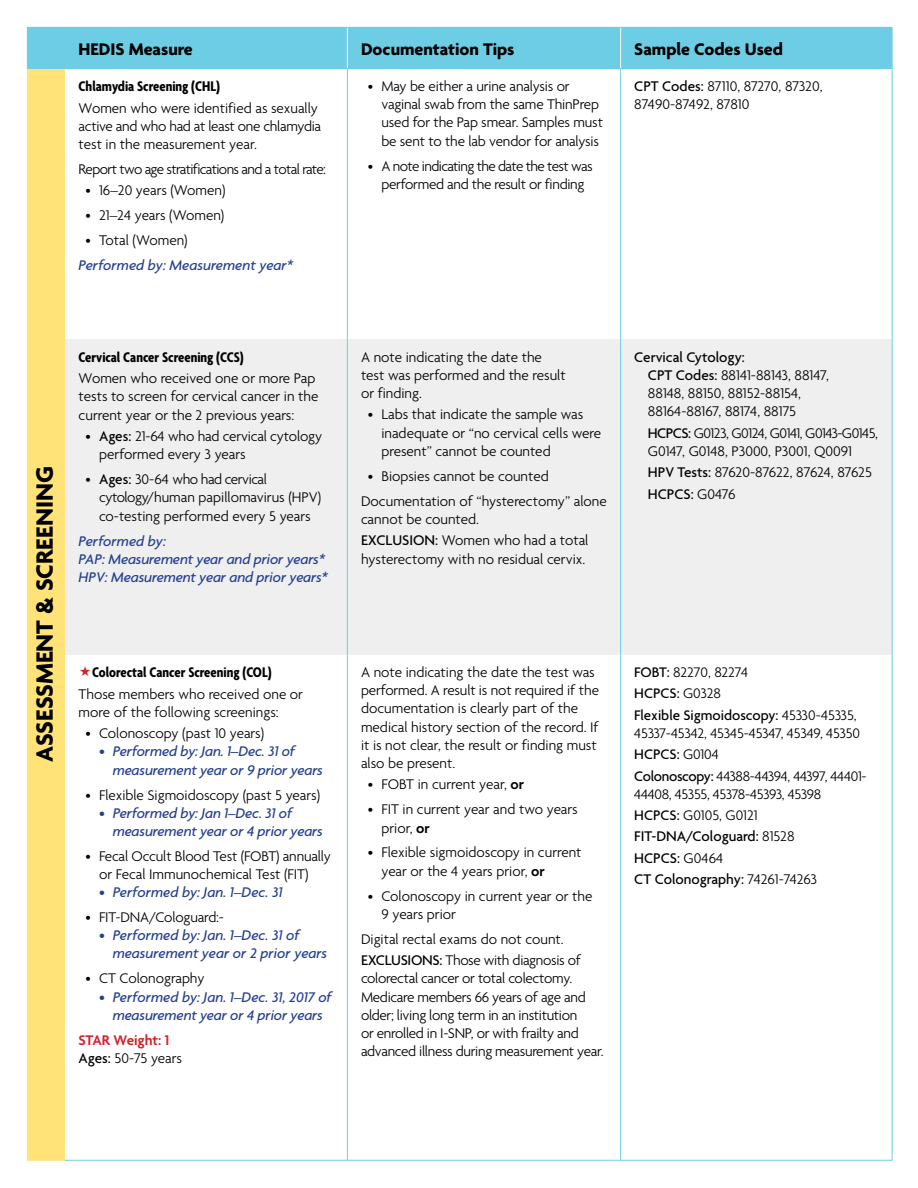
<style>
.page{position:relative;width:918px;height:1188px;background:#fff}
.page>*{position:absolute;margin:0;border:0;box-sizing:border-box;transform-origin:0 0}
.t1{font:700 25.5px "Agenda";color:#000}
.t2{font:700 18.15px "Agenda";color:#000}
.t3{font:300 15.15px/18.1px "Agenda";letter-spacing:-.005em;color:#000}
.t4{font:italic 500 15.15px/18.1px "Agenda";letter-spacing:-.01em;color:#25408f}
.t5{font:700 condensed 15.15px/21.5px "Agenda";color:#000}
.t6{font:300 15.15px/18.1px "Agenda";letter-spacing:-.04em;color:#000;text-align:center}
.t7{font:300 15.15px/18.1px "Agenda";letter-spacing:-.035em;color:#000}
.t8{font:500 15.15px/21.5px "Agenda";color:#000}
.t9{font:600 15.15px/18.1px "Agenda";color:#d2232a}
.t10{font:300 15px/21.5px "Agenda";color:#000}
.t11{font:500 15px/21.5px "Agenda";color:#000}
.s1{font-weight:700;font-stretch:condensed}
.s2{font-weight:300;font-style:normal;color:#000}
.s3{font-weight:500}
.s4{font-weight:300;font-stretch:normal}
.s5{font-weight:500;color:#000}
.s6{font-weight:300;color:#000}
.s7{font-weight:600}
.s8{font-weight:300}
</style>
<div class="page">
<div style="left:27px;top:27px;width:38px;height:42px;background:#6ccde5"></div>
<div style="left:65px;top:27px;width:282px;height:42px;background:#6ccde5"></div>
<div style="left:347px;top:27px;width:274px;height:42px;background:#6ccde5"></div>
<div style="left:621px;top:27px;width:271px;height:42px;background:#6ccde5"></div>
<div style="left:27px;top:69px;width:38px;height:1091px;background:#ffe378"></div>
<div style="left:65px;top:339px;width:282px;height:315px;background:#efeff0"></div>
<div style="left:347px;top:339px;width:274px;height:315px;background:#efeff0"></div>
<div style="left:621px;top:339px;width:271px;height:315px;background:#efeff0"></div>
<hr style="left:347px;top:28px;width:1px;height:40px;background:#fff">
<hr style="left:620px;top:28px;width:1px;height:40px;background:#fff">
<hr style="left:347px;top:69px;width:1px;height:270px;background:#6ccde5">
<hr style="left:620px;top:69px;width:1px;height:270px;background:#6ccde5">
<hr style="left:892px;top:69px;width:1px;height:270px;background:#6ccde5">
<hr style="left:347px;top:339px;width:1px;height:315px;background:#6ccde5">
<hr style="left:620px;top:339px;width:1px;height:315px;background:#6ccde5">
<hr style="left:347px;top:654px;width:1px;height:506px;background:#6ccde5">
<hr style="left:620px;top:654px;width:1px;height:506px;background:#6ccde5">
<hr style="left:892px;top:339px;width:1px;height:315px;background:#6ccde5">
<hr style="left:892px;top:654px;width:1px;height:506px;background:#6ccde5">
<hr style="left:621px;top:27px;width:272px;height:1px;background:#6ccde5">
<hr style="left:892px;top:28px;width:1px;height:40px;background:#6ccde5">
<hr style="left:621px;top:68px;width:272px;height:1px;background:#6ccde5">
<hr style="left:65px;top:1160px;width:282px;height:1px;background:#6ccde5">
<hr style="left:347px;top:1160px;width:274px;height:1px;background:#6ccde5">
<hr style="left:621px;top:1160px;width:271px;height:1px;background:#6ccde5">
<hr style="left:27px;top:1160px;width:38px;height:1px;background:#ffe378">
<p class="t2" style="left:79px;top:38px;width:116px">HEDIS Measure</p>
<p class="t2" style="left:361px;top:38px;width:155px">Documentation Tips</p>
<p class="t2" style="left:634px;top:38px;width:150px">Sample Codes Used</p>
<p class="t3" style="left:79px;top:75px;width:241px;line-height:21.5px"><span class="s1">Chlamydia Screening (CHL)<br></span>Women who were identified as sexually</p>
<p class="t3" style="left:79px;top:117px;width:244px">active and who had at least one chlamydia test in the measurement year.</p>
<p class="t6" style="left:79px;top:160px;width:249px">Report two age stratifications and a total rate:</p>
<p class="t3" style="left:85px;top:181px;width:142px">• 16–20 years (Women)</p>
<p class="t3" style="left:85px;top:206px;width:140px">• 21–24 years (Women)</p>
<p class="t4" style="left:79px;top:228px;width:216px;line-height:25px;text-indent:7px"><span class="s2">• Total (Women)<br></span>Performed by: Measurement year*</p>
<p class="t3" style="left:381px;top:77px;width:223px;text-indent:-14px">• May be either a urine analysis or vaginal swab from the same ThinPrep used for the Pap smear. Samples must be sent to the lab vendor for analysis</p>
<p class="t6" style="left:368px;top:156px;width:226px">• A note indicating the date the test was performed and the result or finding</p>
<p class="t3" style="left:634px;top:77px;width:190px"><span class="s3">CPT Codes:</span> 87110, 87270, 87320,<br>87490-87492, 87810</p>
<p class="t1" style="left:29px;top:762px;width:297px;rotate:-90deg">ASSESSMENT &amp; SCREENING</p>
<p class="t5" style="left:79px;top:346px;width:238px">Cervical Cancer Screening (CCS)<br><span class="s4">Women who received one or more Pap</span></p>
<p class="t3" style="left:79px;top:387px;width:241px">tests to screen for cervical cancer in the current year or the 2 previous years:</p>
<p class="t3" style="left:99px;top:427px;width:225px;text-indent:-14px">• <span class="s3">Ages:</span> 21-64 who had cervical cytology performed every 3 years</p>
<p class="t3" style="left:99px;top:470px;width:224px;text-indent:-14px">• <span class="s3">Ages:</span> 30-64 who had cervical cytology/human papillomavirus (HPV) co-testing performed every 5 years</p>
<p class="t4" style="left:79px;top:531px;width:251px">Performed by:<br>PAP: Measurement year and prior years*<br>HPV: Measurement year and prior years*</p>
<p class="t5" style="left:79px;top:661px;width:226px;text-indent:13px">Colorectal Cancer Screening (COL)<br><span class="s4">Those members who received one or</span></p>
<p class="t3" style="left:79px;top:703px;width:202px">more of the following screenings:</p>
<p class="t3" style="left:85px;top:724px;width:180px">• Colonoscopy (past 10 years)</p>
<p class="t4" style="left:113px;top:742px;width:212px;text-indent:-14px">• Performed by: Jan. 1–Dec. 31 of measurement year or 9 prior years</p>
<p class="t3" style="left:85px;top:785px;width:236px">• Flexible Sigmoidoscopy (past 5 years)</p>
<p class="t4" style="left:113px;top:803px;width:212px;text-indent:-14px">• Performed by: Jan 1–Dec. 31 of measurement year or 4 prior years</p>
<p class="t3" style="left:85px;top:847px;width:247px;text-align:center">• Fecal Occult Blood Test (FOBT) annually or Fecal Immunochemical Test (FIT)</p>
<p class="t4" style="left:99px;top:883px;width:185px">• Performed by: Jan. 1–Dec. 31</p>
<p class="t3" style="left:85px;top:908px;width:140px">• FIT-DNA/Cologuard:-</p>
<p class="t4" style="left:113px;top:926px;width:216px;text-indent:-14px">• Performed by: Jan. 1–Dec. 31 of measurement year or 2 prior years</p>
<p class="t3" style="left:85px;top:969px;width:121px">• CT Colonography</p>
<p class="t4" style="left:99px;top:987px;width:234px;text-align:center">• Performed by: Jan. 1–Dec. 31, 2017 of measurement year or 4 prior years</p>
<p class="t9" style="left:79px;top:1030px;width:105px">STAR Weight: 1<br><span class="s5">Ages:</span> <span class="s6">50-75 years</span></p>
<p class="t3" style="left:361px;top:347px;width:206px">A note indicating the date the test was performed and the result or finding.</p>
<p class="t3" style="left:381px;top:405px;width:221px;text-indent:-14px">• Labs that indicate the sample was inadequate or “no cervical cells were present” cannot be counted</p>
<p class="t3" style="left:361px;top:463px;width:247px;line-height:25px;text-indent:7px">• Biopsies cannot be counted<br>Documentation of “hysterectomy” alone</p>
<p class="t3" style="left:361px;top:508px;width:229px;line-height:21.5px">cannot be counted.<br><span class="s3">EXCLUSION:</span> Women who had a total</p>
<p class="t3" style="left:361px;top:549px;width:226px">hysterectomy with no residual cervix.</p>
<p class="t3" style="left:361px;top:663px;width:240px">A note indicating the date the test was performed. A result is not required if the documentation is clearly part of the medical history section of the record. If it is not clear, the result or finding must also be present.</p>
<p class="t3" style="left:368px;top:775px;width:158px">• FOBT in current year, <span class="s7">or</span></p>
<p class="t3" style="left:381px;top:800px;width:198px;text-indent:-14px">• FIT in current year and two years prior, <span class="s7">or</span></p>
<p class="t3" style="left:381px;top:843px;width:202px;text-indent:-14px">• Flexible sigmoidoscopy in current year or the 4 years prior, <span class="s7">or</span></p>
<p class="t3" style="left:381px;top:886px;width:212px;text-indent:-14px">• Colonoscopy in current year or the<br>9 years prior</p>
<p class="t3" style="left:361px;top:928px;width:222px;line-height:21.5px">Digital rectal exams do not count.<br><span class="s3">EXCLUSIONS:</span> Those with diagnosis of</p>
<p class="t3" style="left:361px;top:969px;width:244px">colorectal cancer or total colectomy.<br>Medicare members 66 years of age and older; living long term in an institution<br>or enrolled in I-SNP, or with frailty and advanced illness during measurement year.</p>
<p class="t3" style="left:648px;top:347px;width:182px;text-indent:-14px"><span class="s3">Cervical Cytology:<br>CPT Codes:</span> 88141-88143, 88147,<br>88148, 88150, 88152-88154,<br>88164-88167, 88174, 88175</p>
<p class="t7" style="left:648px;top:423px;width:231px"><span class="s3">HCPCS:</span> G0123, G0124, G0141, G0143-G0145,<br>G0147, G0148, P3000, P3001, Q0091</p>
<p class="t3" style="left:648px;top:461px;width:226px;line-height:21.5px"><span class="s3">HPV Tests:</span> 87620-87622, 87624, 87625<br><span class="s3">HCPCS:</span> G0476</p>
<p class="t11" style="left:634px;top:661px;width:224px">FOBT: <span class="s8">82270, 82274<br></span>HCPCS: <span class="s8">G0328<br></span>Flexible Sigmoidoscopy: <span class="s8">45330-45335,</span></p>
<p class="t10" style="left:634px;top:722px;width:234px">45337-45342, 45345-45347, 45349, 45350<br><span class="s3">HCPCS:</span> G0104<br><span class="s3">Colonoscopy:</span> 44388-44394, 44397, 44401-</p>
<p class="t10" style="left:634px;top:783px;width:189px">44408, 45355, 45378-45393, 45398<br><span class="s3">HCPCS:</span> G0105, G0121</p>
<p class="t8" style="left:634px;top:825px;width:184px">FIT-DNA/Cologuard: <span class="s8">81528<br></span>HCPCS: <span class="s8">G0464<br></span>CT Colonography: <span class="s8">74261-74263</span></p>
</div>
